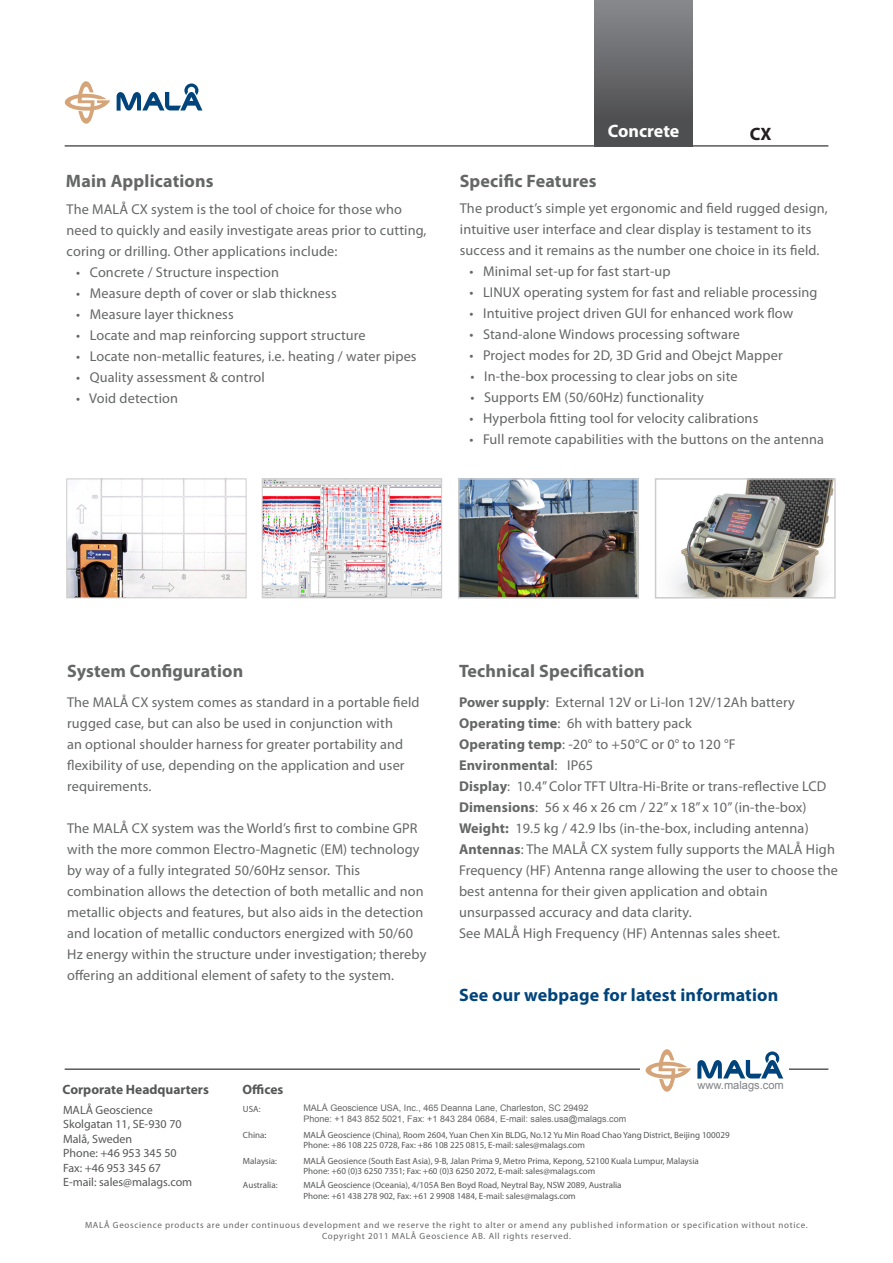
<style>
.page{position:relative;width:893px;height:1263px;background:#fff}
.page>*{position:absolute;margin:0;border:0;box-sizing:border-box;transform-origin:0 0}
.t1{font:700 18px "Myriad Pro";letter-spacing:.01em;color:#656666}
.t2{font:700 18px "Myriad Pro";letter-spacing:.01em;color:#00447b}
.t3{font:700 18px "Myriad Pro";color:#fefefe}
.t4{font:700 18px "Myriad Pro";color:#231f20}
.t5{font:14.25px/21px "Myriad Pro";letter-spacing:.01em;color:#656666}
.t6{font:700 14.25px "Myriad Pro";letter-spacing:.01em;color:#656666}
.t7{font:700 13.5px "Myriad Pro";color:#565757}
.t8{font:12px "Myriad Pro";color:#565757}
.t9{font:11.1px "Arial";color:#808285}
.t10{font:9px "Myriad Pro";color:#565757}
.t11{font:9px "Myriad Pro";letter-spacing:.075em;color:#656666}
.t12{font:9px "Arial";color:#656666}
.s1{font-weight:700}
.s2{font-weight:400}
.s3{color:#231f20}
</style>
<div class="page">
<svg style="left:117px;top:83px;width:85px;height:28px"></svg>
<svg style="left:65px;top:81px;width:45px;height:43px"></svg>
<img style="left:68px;top:480px;width:176px;height:116px">
<div style="left:66px;top:478px;width:180px;height:120px;border:1px solid #cdcccc"></div>
<img style="left:264px;top:480px;width:176px;height:116px">
<div style="left:262px;top:478px;width:180px;height:120px;border:1px solid #cdcccc"></div>
<img style="left:461px;top:481px;width:175px;height:114px">
<div style="left:458px;top:478px;width:181px;height:120px;border:2px solid #cdcccc"></div>
<img style="left:672px;top:481px;width:161px;height:114px">
<div style="left:655px;top:478px;width:181px;height:120px;border:2px solid #cdcccc"></div>
<hr style="left:65px;top:145px;width:763px;height:2px;background:#595a59">
<hr style="left:65px;top:1068px;width:763px;height:2px;background:#595a59">
<div style="left:595px;top:0;width:87px;height:146px;background:linear-gradient(to bottom,#86888c,#474749)"></div>
<div style="left:606px;top:0;width:87px;height:146px;background:linear-gradient(to bottom,#86888c,#474749)"></div>
<div style="left:640px;top:1062px;width:148px;height:15px;background:#fff"></div>
<svg style="left:697px;top:1051px;width:86px;height:28px"></svg>
<svg style="left:646px;top:1049px;width:45px;height:43px"></svg>
<p class="t3" style="left:608px;top:120px;width:73px">Concrete</p>
<p class="t4" style="left:750px;top:122px;width:23px">CX</p>
<p class="t1" style="left:66px;top:169px;width:149px">Main Applications</p>
<p class="t1" style="left:460px;top:169px;width:139px">Specific Features</p>
<p class="t5" style="left:67px;top:199px;width:361px">The MALÅ CX system is the tool of choice for those who need to quickly and easily investigate areas prior to cutting, coring or drilling. Other applications include:</p>
<p class="t5" style="left:76px;top:262px;width:205px">• Concrete / Structure inspection</p>
<p class="t5" style="left:76px;top:283px;width:262px">• Measure depth of cover or slab thickness</p>
<p class="t5" style="left:76px;top:304px;width:159px">• Measure layer thickness</p>
<p class="t5" style="left:76px;top:325px;width:291px">• Locate and map reinforcing support structure</p>
<p class="t5" style="left:76px;top:346px;width:342px">• Locate non-metallic features, i.e. heating / water pipes</p>
<p class="t5" style="left:76px;top:367px;width:190px">• Quality assessment &amp; control</p>
<p class="t5" style="left:76px;top:388px;width:103px">• Void detection</p>
<p class="t5" style="left:460px;top:198px;width:369px">The product’s simple yet ergonomic and field rugged design, intuitive user interface and clear display is testament to its success and it remains as the number one choice in its field.</p>
<p class="t5" style="left:469px;top:261px;width:203px">• Minimal set-up for fast start-up</p>
<p class="t5" style="left:469px;top:282px;width:350px">• LINUX operating system for fast and reliable processing</p>
<p class="t5" style="left:469px;top:303px;width:325px">• Intuitive project driven GUI for enhanced work flow</p>
<p class="t5" style="left:469px;top:324px;width:272px">• Stand-alone Windows processing software</p>
<p class="t5" style="left:469px;top:345px;width:315px">• Project modes for 2D, 3D Grid and Obejct Mapper</p>
<p class="t5" style="left:470px;top:366px;width:269px">• In-the-box processing to clear jobs on site</p>
<p class="t5" style="left:470px;top:387px;width:235px">• Supports EM (50/60Hz) functionality</p>
<p class="t5" style="left:469px;top:408px;width:290px">• Hyperbola fitting tool for velocity calibrations</p>
<p class="t5" style="left:469px;top:429px;width:356px">• Full remote capabilities with the buttons on the antenna</p>
<p class="t1" style="left:67px;top:659px;width:178px">System Configuration</p>
<p class="t5" style="left:67px;top:692px;width:354px">The MALÅ CX system comes as standard in a portable field rugged case, but can also be used in conjunction with<br>an optional shoulder harness for greater portability and flexibility of use, depending on the application and user requirements.</p>
<p class="t5" style="left:67px;top:818px;width:361px">The MALÅ CX system was the World’s first to combine GPR with the more common Electro-Magnetic (EM) technology by way of a fully integrated 50/60Hz sensor. This combination allows the detection of both metallic and non metallic objects and features, but also aids in the detection and location of metallic conductors energized with 50/60<br>Hz energy within the structure under investigation; thereby offering an additional element of safety to the system.</p>
<p class="t1" style="left:459px;top:659px;width:187px">Technical Specification</p>
<p class="t5" style="left:459px;top:691px;width:337px"><span class="s1">Power supply</span>: External 12V or Li-Ion 12V/12Ah battery</p>
<p class="t5" style="left:459px;top:712px;width:234px"><span class="s1">Operating time</span>: 6h with battery pack</p>
<p class="t5" style="left:459px;top:733px;width:278px"><span class="s1">Operating temp</span>: -20° to +50°C or 0° to 120 °F</p>
<p class="t6" style="left:459px;top:756px;width:136px">Environmental<span class="s2">: IP65</span></p>
<p class="t5" style="left:459px;top:775px;width:369px"><span class="s1">Display</span>: 10.4” Color TFT Ultra-Hi-Brite or trans-reflective LCD</p>
<p class="t5" style="left:459px;top:796px;width:349px"><span class="s1">Dimensions</span>: 56 x 46 x 26 cm / 22” x 18” x 10” (in-the-box)</p>
<p class="t5" style="left:459px;top:817px;width:351px"><span class="s1">Weight:</span> 19.5 kg / 42.9 lbs (in-the-box, including antenna)</p>
<p class="t5" style="left:459px;top:838px;width:380px"><span class="s1">Antennas</span>: The MALÅ CX system fully supports the MALÅ High<br>Frequency (HF) Antenna range allowing the user to choose the best antenna for their given application and obtain</p>
<p class="t5" style="left:459px;top:901px;width:234px">unsurpassed accuracy and data clarity.</p>
<p class="t5" style="left:459px;top:922px;width:323px">See MALÅ High Frequency (HF) Antennas sales sheet.</p>
<p class="t2" style="left:459px;top:983px;width:321px">See our webpage for latest information</p>
<p class="t9" style="left:697px;top:1077px;width:88px">www.malags.com</p>
<p class="t7" style="left:63px;top:1081px;width:148px">Corporate Headquarters</p>
<p class="t7" style="left:242px;top:1081px;width:42px">Offices</p>
<p class="t8" style="left:63px;top:1102px;width:91px">MALÅ Geoscience</p>
<p class="t8" style="left:63px;top:1117px;width:120px">Skolgatan 11, SE-930 70</p>
<p class="t8" style="left:63px;top:1131px;width:71px">Malå, Sweden</p>
<p class="t8" style="left:63px;top:1146px;width:115px">Phone: +46 953 345 50</p>
<p class="t8" style="left:63px;top:1160px;width:100px">Fax: +46 953 345 67</p>
<p class="t8" style="left:63px;top:1174px;width:131px">E-mail: sales@malags.com</p>
<p class="t12" style="left:303px;top:1102px;width:287px">MALÅ Geoscience USA, Inc., 465 Deanna Lane, Charleston, SC 29492</p>
<p class="t12" style="left:303px;top:1113px;width:324px">Phone: +1 843 852 5021, Fax: +1 843 284 0684, E-mail: sales.usa@malags.com</p>
<p class="t10" style="left:303px;top:1129px;width:428px">MALÅ Geoscience (China), Room 2604, Yuan Chen Xin BLDG, No.12 Yu Min Road Chao Yang District, Beijing 100029</p>
<p class="t10" style="left:303px;top:1140px;width:283px">Phone: +86 108 225 0728, Fax: +86 108 225 0815, E-mail: sales@malags.com</p>
<p class="t10" style="left:303px;top:1155px;width:397px">MALÅ Geosience (South East Asia), 9-B, Jalan Prima 9, Metro Prima, Kepong, 52100 Kuala Lumpur, Malaysia</p>
<p class="t10" style="left:303px;top:1166px;width:293px">Phone: +60 (0)3 6250 7351; Fax: +60 (0)3 6250 2072, E-mail: sales@malags.com</p>
<p class="t10" style="left:303px;top:1179px;width:320px">MALÅ Geoscience (Oceania), 4/105A Ben Boyd Road, Neytral Bay, NSW 2089, Australia</p>
<p class="t10" style="left:303px;top:1190px;width:274px">Phone: +61 438 278 902, Fax: +61 2 9908 1484, E-mail: sales@malags.com</p>
<p class="t11" style="left:85px;top:1219px;width:724px">MALÅ Geoscience products are under continuous development and we reserve the right to alter or amend any published information or specification without notice.</p>
<p class="t11" style="left:322px;top:1230px;width:250px">Copyright 2011 MALÅ Geoscience AB. All rights reserved.</p>
<p class="t10" style="left:243px;top:1103px;width:19px">USA:</p>
<p class="t10" style="left:243px;top:1129px;width:25px">China<span class="s3">:</span></p>
<p class="t10" style="left:243px;top:1155px;width:36px">Malaysia:</p>
<p class="t10" style="left:243px;top:1179px;width:36px">Australia:</p>
</div>
